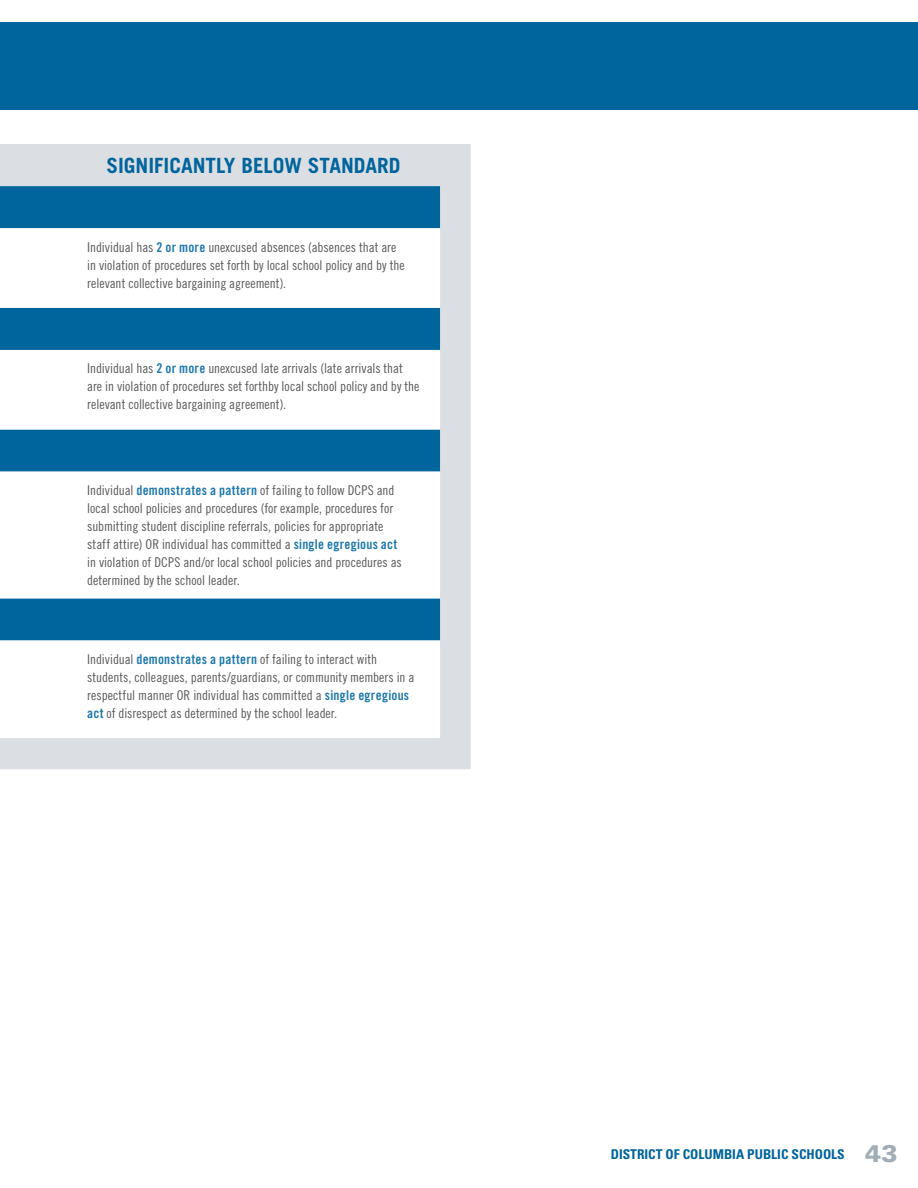
<style>
.page{position:relative;width:918px;height:1188px;background:#fff}
.page>*{position:absolute;margin:0;border:0;box-sizing:border-box;transform-origin:0 0}
.t1{font:700 21px "Trade Gothic LT Std";color:#00649d}
.t2{font:13.5px/18px "Trade Gothic LT Std Cn 18";color:#58595b}
.t3{font:700 condensed 13.5px "Univers LT Std";color:#00649d}
.s1{font-family:"Trade Gothic LT Std Bd Cn 20";color:#1e78ab}
.s2{font-weight:900;font-stretch:normal;font-size:24px;color:#a0adb7}
</style>
<div class="page">
<div style="left:0;top:144px;width:471px;height:625px;background:#dbdfe3"></div>
<div style="left:0;top:186px;width:440px;height:42px;background:#00649d"></div>
<svg style="left:0;top:228px;width:440px;height:510px"></svg>
<div style="left:0;top:23px;width:918px;height:87px;background:#00649d"></div>
<h1 class="t1" style="left:106px;top:152px;width:296px">SIGNIFICANTLY BELOW STANDARD</h1>
<p class="t2" style="left:87px;top:238px;width:319px">Individual has <span class="s1">2 or more</span> unexcused absences (absences that are in violation of procedures set forth by local school policy and by the relevant collective bargaining agreement).</p>
<p class="t2" style="left:87px;top:359px;width:334px">Individual has <span class="s1">2 or more</span> unexcused late arrivals (late arrivals that are in violation of procedures set forthby local school policy and by the relevant collective bargaining agreement).</p>
<p class="t2" style="left:87px;top:481px;width:316px">Individual <span class="s1">demonstrates a pattern</span> of failing to follow DCPS and local school policies and procedures (for example, procedures for submitting student discipline referrals, policies for appropriate staff attire) OR individual has committed a <span class="s1">single egregious act </span>in violation of DCPS and/or local school policies and procedures as determined by the school leader.</p>
<p class="t2" style="left:87px;top:650px;width:329px">Individual <span class="s1">demonstrates a pattern</span> of failing to interact with students, colleagues, parents/guardians, or community members in a respectful manner OR individual has committed a <span class="s1">single egregious act</span> of disrespect as determined by the school leader.</p>
<p class="t3" style="left:611px;top:1145px;width:288px">DISTRICT OF COLUMBIA PUBLIC SCHOOLS <span class="s2">43</span></p>
</div>
